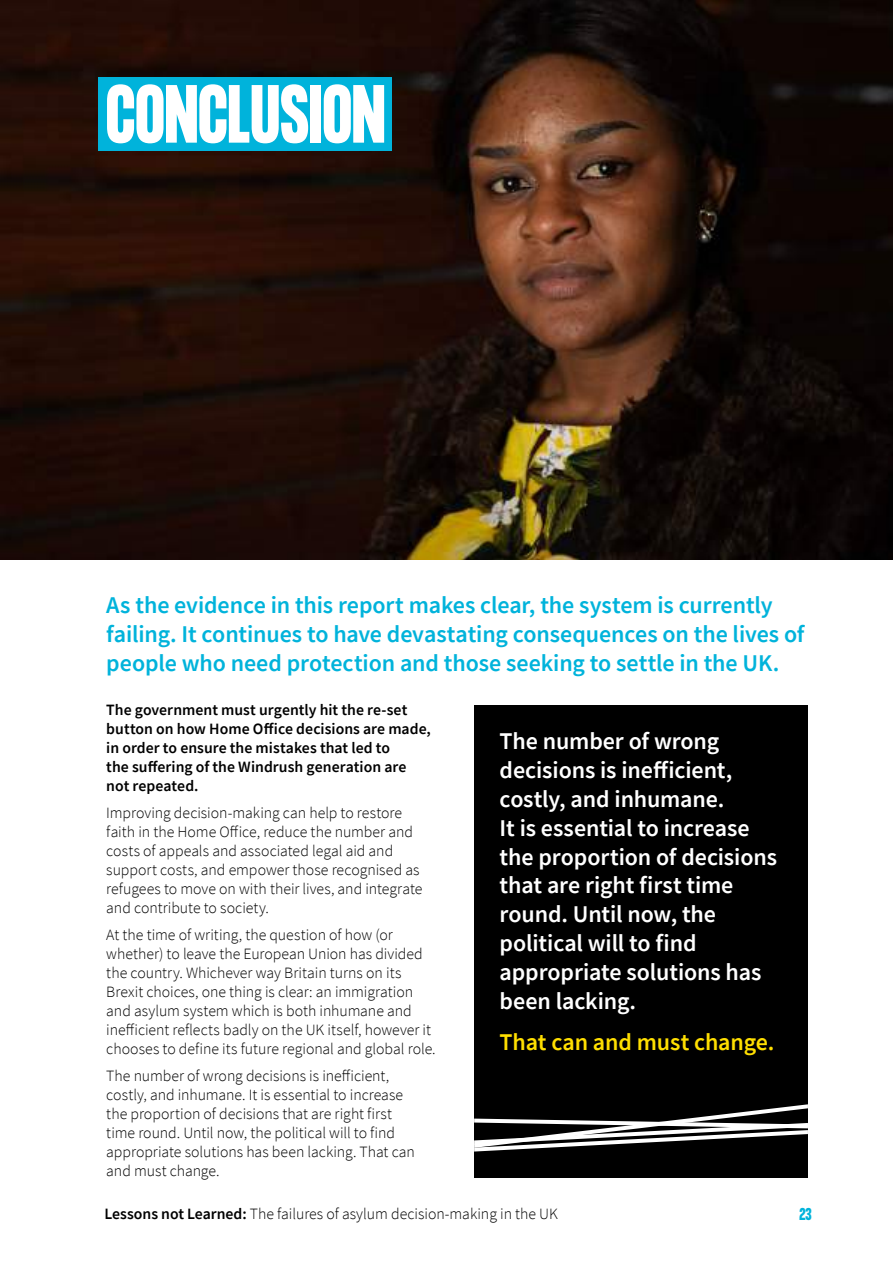
<style>
.page{position:relative;width:893px;height:1263px;background:#fff}
.page>*{position:absolute;margin:0;border:0;box-sizing:border-box;transform-origin:0 0}
.t1{font:700 72px "Formula Condensed";letter-spacing:.015em;color:#fff}
.t2{font:600 24px/28.8px "Source Sans Pro";letter-spacing:-.005em;color:#fff}
.t3{font:600 24px/28.8px "Source Sans Pro";letter-spacing:-.005em;color:#00b3db}
.t4{font:600 24px "Source Sans Pro";letter-spacing:-.005em;color:#ffdf00}
.t5{font:300 15.75px/18.9px "Source Sans Pro";color:#000}
.t6{font:600 15.75px/18.9px "Source Sans Pro";color:#000}
.t7{font:700 15px "Formula Condensed";color:#00b3db}
.s1{font-weight:600}
</style>
<div class="page">
<div style="left:474px;top:706px;width:334px;height:472px;background:#000"></div>
<img style="left:0;top:0;width:893px;height:560px">
<div style="left:99px;top:77px;width:293px;height:74px;background:#00b3db"></div>
<svg style="left:474px;top:1104px;width:334px;height:47px"></svg>
<h1 class="t1" style="left:106px;top:71px;width:280px">CONCLUSION</h1>
<h2 class="t3" style="left:106px;top:591px;width:700px">As the evidence in this report makes clear, the system is currently failing. It continues to have devastating consequences on the lives of people who need protection and those seeking to settle in the UK.</h2>
<p class="t6" style="left:106px;top:700px;width:326px">The government must urgently hit the re-set button on how Home Office decisions are made, in order to ensure the mistakes that led to<br>the suffering of the Windrush generation are not repeated.</p>
<p class="t5" style="left:106px;top:804px;width:318px">Improving decision-making can help to restore faith in the Home Office, reduce the number and costs of appeals and associated legal aid and support costs, and empower those recognised as refugees to move on with their lives, and integrate and contribute to society.</p>
<p class="t5" style="left:106px;top:926px;width:331px">At the time of writing, the question of how (or whether) to leave the European Union has divided the country. Whichever way Britain turns on its Brexit choices, one thing is clear: an immigration and asylum system which is both inhumane and inefficient reflects badly on the UK itself, however it chooses to define its future regional and global role.</p>
<p class="t5" style="left:106px;top:1066px;width:310px">The number of wrong decisions is inefficient, costly, and inhumane. It is essential to increase the proportion of decisions that are right first time round. Until now, the political will to find appropriate solutions has been lacking. That can and must change.</p>
<h2 class="t2" style="left:500px;top:727px;width:279px">The number of wrong decisions is inefficient, costly, and inhumane.<br>It is essential to increase the proportion of decisions that are right first time round. Until now, the political will to find appropriate solutions has been lacking.</h2>
<h2 class="t4" style="left:500px;top:1026px;width:276px">That can and must change.</h2>
<p class="t5" style="left:105px;top:1204px;width:455px"><span class="s1">Lessons not Learned:</span> The failures of asylum decision-making in the UK</p>
<p class="t7" style="left:799px;top:1205px;width:14px">23</p>
</div>
